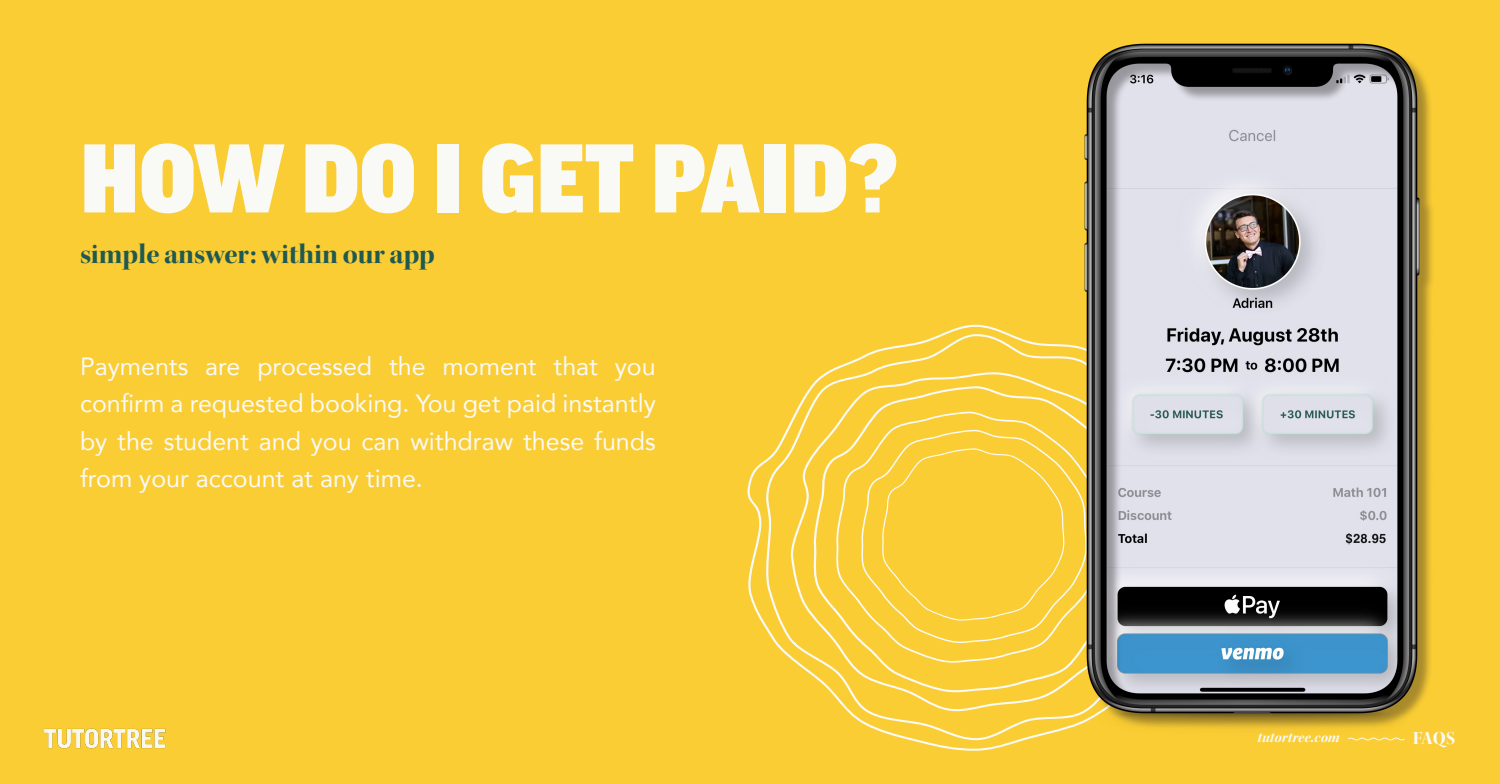
<style>
.page{position:relative;width:1500px;height:784px;background:#facd34}
.page>*{position:absolute;margin:0;border:0;box-sizing:border-box;transform-origin:0 0}
.t1{font:900 103.88px "Good Headline Pro";color:#f9f9f6}
.t2{font:28.75px "Kepler Std Bold Disp";color:#1f5951}
.t3{font:25px/37.5px "Avenir";color:#f9f9f6;text-align:justify}
.t4{font:18.75px "Kepler Std Bold Disp";color:#f9f9f6}
.t5{font:15px "Kepler Std Bold It Disp";color:#f9f9f6}
</style>
<div class="page">
<svg style="left:747px;top:325px;width:329px;height:426px"></svg>
<img style="left:1074px;top:43px;width:357px;height:683px">
<svg style="left:1348px;top:737px;width:57px;height:4px"></svg>
<img style="left:45px;top:728px;width:121px;height:21px">
<p class="t1" style="left:80px;top:130px;width:819px">HOW DO I GET PAID?</p>
<p class="t2" style="left:80px;top:237px;width:356px">simple answer: within our app</p>
<p class="t3" style="left:80px;top:347px;width:577px">Payments are processed the moment that you confirm a requested booking. You get paid instantly by the student and you can withdraw these funds from your account at any time.</p>
<p class="t5" style="left:1258px;top:728px;width:84px">tutortree.com</p>
<p class="t4" style="left:1413px;top:727px;width:44px">FAQS</p>
</div>
